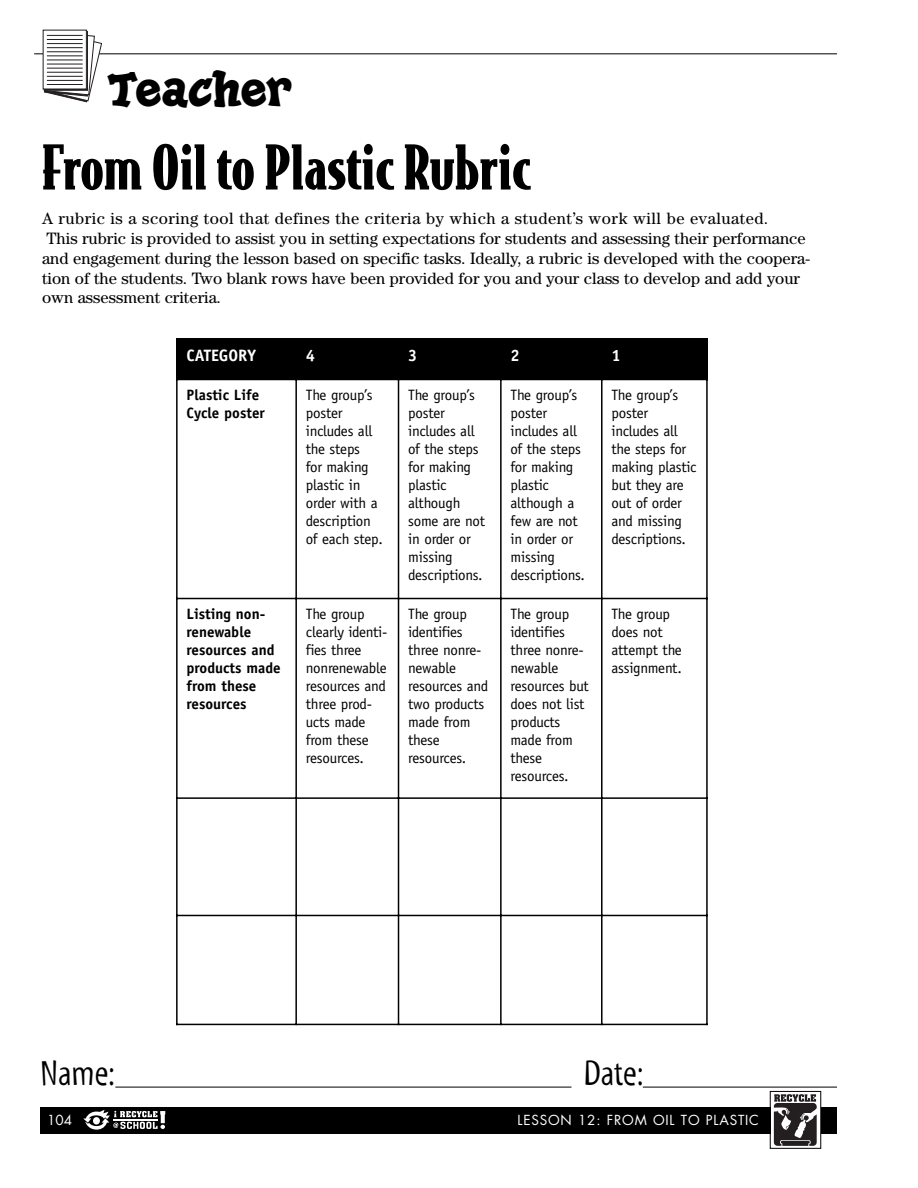
<style>
.page{position:relative;width:918px;height:1188px;background:#fff}
.page>*{position:absolute;margin:0;border:0;box-sizing:border-box;transform-origin:0 0}
.t1{font:900 58.5px "Bodega Serif";color:#000}
.t2{font:600 45px "Hip Hop";color:#000}
.t3{font:36px "Myriad Tilt";color:#000}
.t4{font:16.5px/19.8px "Century";color:#000}
.t5{font:700 16.5px "Officina Sans";color:#fff}
.t6{font:15px/18px "Officina Sans";letter-spacing:-.015em;color:#000}
.t7{font:700 15px/18px "Officina Sans";color:#000}
.t8{font:13.5px "Futura";letter-spacing:.06em;color:#fff}
</style>
<div class="page">
<hr style="left:34px;top:53px;width:803px;height:1px;background:#000">
<svg style="left:43px;top:30px;width:59px;height:72px"></svg>
<div style="left:40px;top:1107px;width:797px;height:27px;background:#000"></div>
<hr style="left:115px;top:1087px;width:456px;height:1px;background:#000">
<hr style="left:643px;top:1087px;width:194px;height:1px;background:#000">
<svg style="left:83px;top:1110px;width:82px;height:20px"></svg>
<div style="left:771px;top:1092px;width:49px;height:56px;background:#fff"></div>
<svg style="left:774px;top:1094px;width:43px;height:52px"></svg>
<div style="left:770px;top:1091px;width:51px;height:58px;border:1px solid #000"></div>
<div style="left:176px;top:338px;width:120px;height:42px;background:#000"></div>
<div style="left:296px;top:338px;width:103px;height:42px;background:#000"></div>
<div style="left:399px;top:338px;width:102px;height:42px;background:#000"></div>
<div style="left:501px;top:338px;width:101px;height:42px;background:#000"></div>
<div style="left:602px;top:338px;width:106px;height:42px;background:#000"></div>
<hr style="left:176px;top:338px;width:2px;height:687px;background:#000">
<hr style="left:295px;top:338px;width:2px;height:687px;background:#000">
<hr style="left:398px;top:338px;width:1px;height:687px;background:#000">
<hr style="left:500px;top:338px;width:2px;height:687px;background:#000">
<hr style="left:601px;top:338px;width:2px;height:687px;background:#000">
<hr style="left:706px;top:338px;width:2px;height:687px;background:#000">
<hr style="left:176px;top:598px;width:532px;height:1px;background:#000">
<hr style="left:176px;top:797px;width:532px;height:2px;background:#000">
<hr style="left:176px;top:915px;width:532px;height:1px;background:#000">
<hr style="left:176px;top:1024px;width:532px;height:1px;background:#000">
<h2 class="t2" style="left:110px;top:71px;width:184px">Teacher</h2>
<h1 class="t1" style="left:42px;top:140px;width:491px">From Oil to Plastic Rubric</h1>
<p class="t4" style="left:42px;top:210px;width:770px">A rubric is a scoring tool that defines the criteria by which a student’s work will be evaluated.<br>This rubric is provided to assist you in setting expectations for students and assessing their performance and engagement during the lesson based on specific tasks. Ideally, a rubric is developed with the coopera&shy;tion of the students. Two blank rows have been provided for you and your class to develop and add your own assessment criteria.</p>
<p class="t5" style="left:187px;top:349px;width:71px">CATEGORY</p>
<p class="t5" style="left:306px;top:349px;width:11px">4</p>
<p class="t5" style="left:408px;top:349px;width:11px">3</p>
<p class="t5" style="left:511px;top:349px;width:11px">2</p>
<p class="t5" style="left:612px;top:349px;width:11px">1</p>
<p class="t7" style="left:187px;top:387px;width:80px">Plastic Life<br>Cycle poster</p>
<p class="t6" style="left:306px;top:387px;width:79px">The group’s poster includes all the steps<br>for making plastic in order with a description of each step.</p>
<p class="t6" style="left:408px;top:387px;width:78px">The group’s poster includes all of the steps for making plastic although some are not in order or missing descriptions.</p>
<p class="t6" style="left:511px;top:387px;width:76px">The group’s poster includes all of the steps for making plastic although a few are not in order or missing descriptions.</p>
<p class="t6" style="left:612px;top:387px;width:87px">The group’s poster includes all the steps for making plastic but they are out of order and missing descriptions.</p>
<p class="t7" style="left:187px;top:606px;width:96px">Listing non&shy;renewable resources and products made from these resources</p>
<p class="t6" style="left:306px;top:606px;width:83px">The group clearly identi&shy;fies three nonrenewable resources and three prod&shy;ucts made from these resources.</p>
<p class="t6" style="left:408px;top:606px;width:81px">The group identifies three nonre&shy;newable resources and two products made from these resources.</p>
<p class="t6" style="left:511px;top:606px;width:80px">The group identifies three nonre&shy;newable resources but does not list products made from these resources.</p>
<p class="t6" style="left:612px;top:606px;width:72px">The group does not attempt the assignment.</p>
<h3 class="t3" style="left:40px;top:1060px;width:76px">Name:</h3>
<h3 class="t3" style="left:584px;top:1060px;width:61px">Date:</h3>
<p class="t8" style="left:47px;top:1114px;width:26px">104</p>
<p class="t8" style="left:517px;top:1114px;width:243px">LESSON 12: FROM OIL TO PLASTIC</p>
</div>
